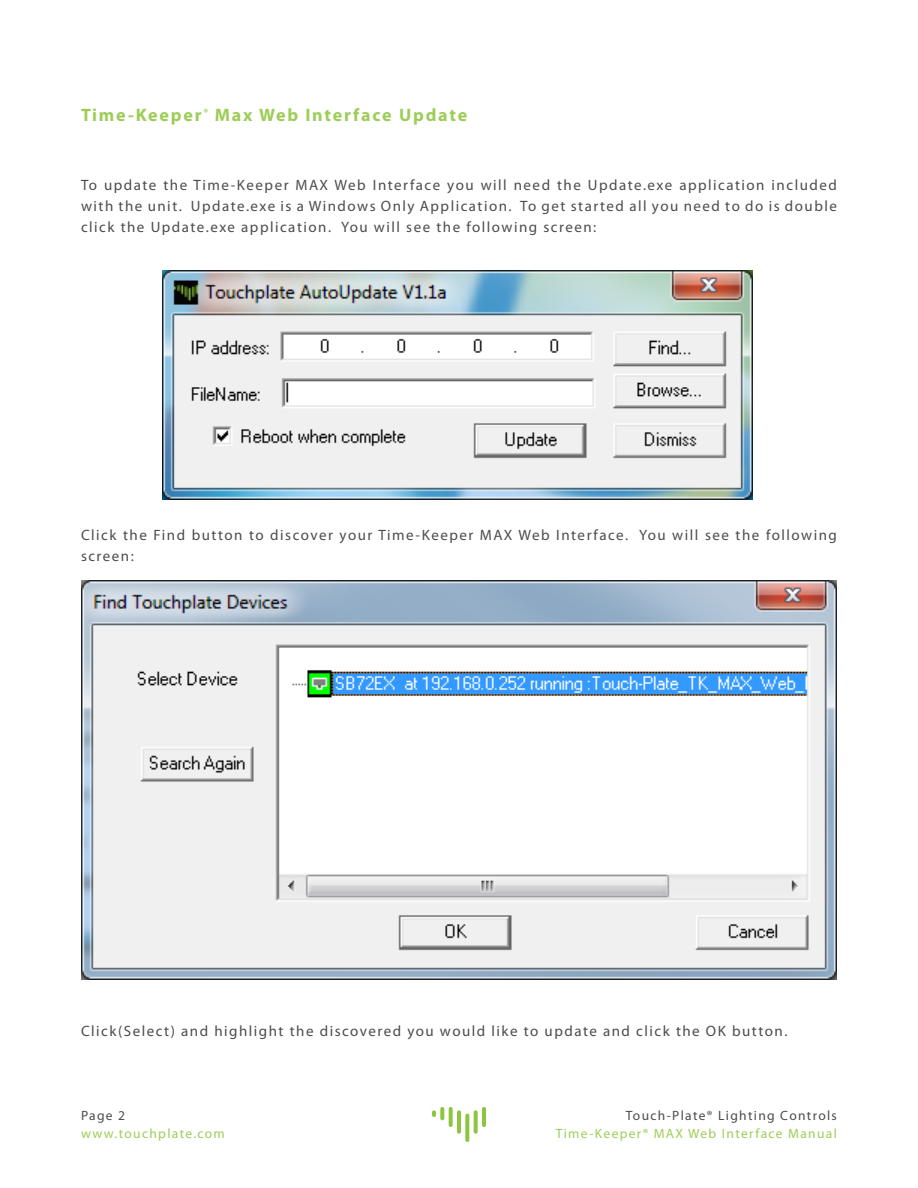
<style>
.page{position:relative;width:918px;height:1188px;background:#fff}
.page>*{position:absolute;margin:0;border:0;box-sizing:border-box;transform-origin:0 0}
.Green_Title_Text_TOC{font:700 18px "Myriad Pro";letter-spacing:.1em;color:#9dcd58}
.t1{font:15px/21px "Myriad Pro";letter-spacing:.1em;color:#4b4c4d;text-align:justify}
.t2{font:13.5px "Myriad Pro";letter-spacing:.1em;color:#9dcd58}
.t3{font:13.5px "Myriad Pro";letter-spacing:.1em;color:#4b4c4d}
</style>
<div class="page">
<img style="left:162px;top:270px;width:591px;height:229px">
<img style="left:81px;top:580px;width:756px;height:399px">
<svg style="left:432px;top:1110px;width:4px;height:7px"></svg>
<svg style="left:440px;top:1107px;width:4px;height:13px"></svg>
<svg style="left:449px;top:1107px;width:4px;height:20px"></svg>
<hr style="left:457px;top:1110px;width:4px;height:24px;background:#8bc63e;border-radius:2px">
<svg style="left:465px;top:1114px;width:4px;height:28px"></svg>
<svg style="left:474px;top:1110px;width:4px;height:24px"></svg>
<hr style="left:482px;top:1107px;width:4px;height:20px;background:#8bc63e;border-radius:2px">
<p class="Green_Title_Text_TOC" style="left:81px;top:104px;width:388px">Time-Keeper<sup>®</sup> Max Web Interface Update</p>
<p class="t1" style="left:81px;top:175px;width:757px">To update the Time-Keeper MAX Web Interface you will need the Update.exe application included with the unit. Update.exe is a Windows Only Application. To get started all you need to do is double click the Update.exe application. You will see the following screen:</p>
<p class="t1" style="left:81px;top:524px;width:757px">Click the Find button to discover your Time-Keeper MAX Web Interface. You will see the following screen:</p>
<p class="t1" style="left:81px;top:1021px;width:708px">Click(Select) and highlight the discovered you would like to update and click the OK button.</p>
<p class="t3" style="left:81px;top:1107px;width:46px">Page 2</p>
<p class="t2" style="left:81px;top:1125px;width:145px">www.touchplate.com</p>
<p class="t3" style="left:626px;top:1107px;width:213px">Touch-Plate® Lighting Controls</p>
<p class="t2" style="left:556px;top:1125px;width:283px">Time-Keeper® MAX Web Interface Manual</p>
</div>
